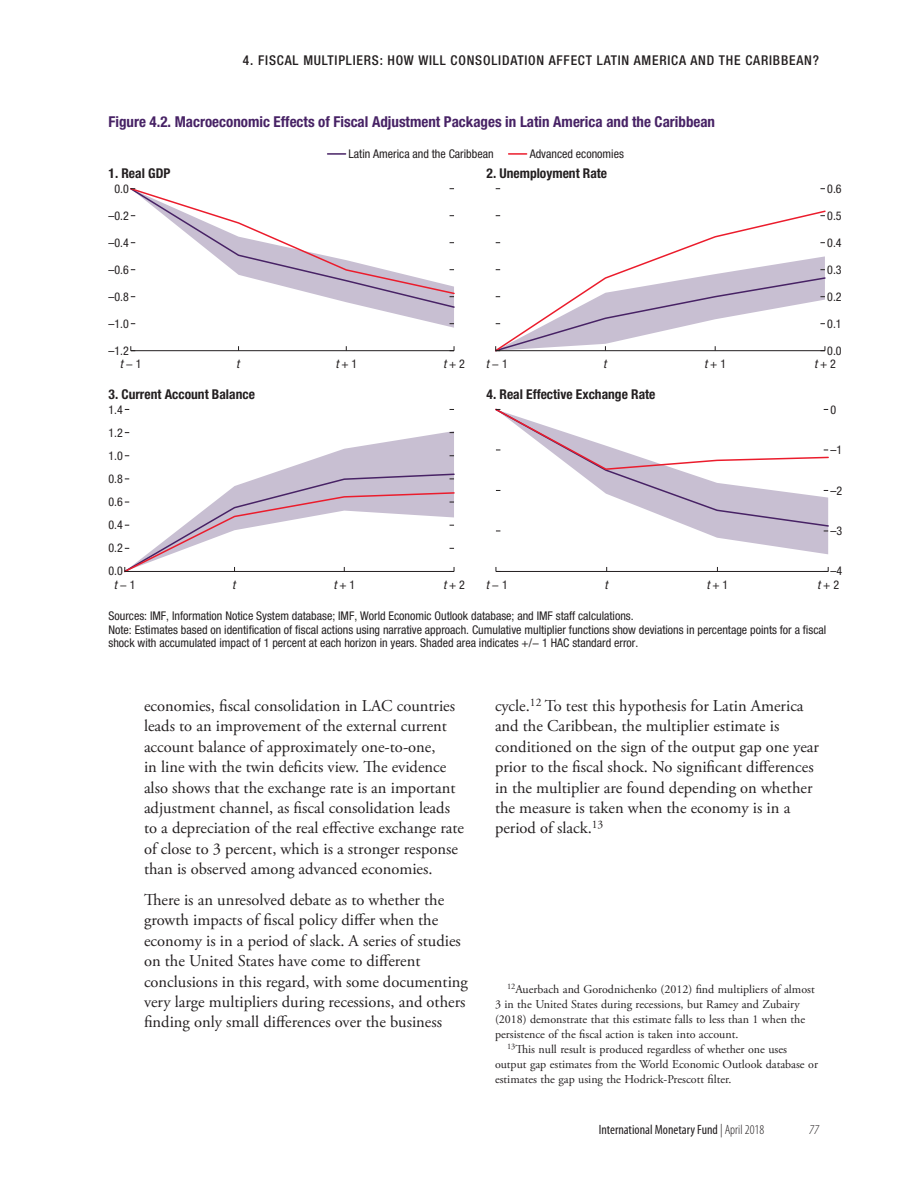
<style>
.page{position:relative;width:918px;height:1188px;background:#fff}
.page>*{position:absolute;margin:0;border:0;box-sizing:border-box;transform-origin:0 0}
.t1{font:16.5px/20.4px "Adobe Garamond Pro";color:#231f20}
.t2{font:700 condensed 15px "Helvetica Neue LT Std";color:#472265}
.t3{font:700 condensed 13.5px "Helvetica Neue LT Std";color:#231f20}
.t4{font:500 condensed 13.5px "Helvetica Neue LT Std";letter-spacing:.06em;color:#231f20}
.t5{font:condensed 13.5px "Myriad Pro";color:#231f20}
.t6{font:italic 300 condensed 13.5px "Myriad Pro";color:#231f20}
.t7{font:condensed 12px/13.5px "Helvetica Neue LT Std";color:#231f20}
.t8{font:12px "Adobe Garamond Pro";color:#231f20}
.t9{font:italic condensed 12px "Helvetica Neue LT Std";color:#231f20}
.s1{font-style:italic}
.s2{font-weight:300}
</style>
<div class="page">
<svg style="left:131px;top:309px;width:323px;height:19px"></svg>
<svg style="left:703px;top:532px;width:125px;height:22px;fill:#c8bfd2"></svg>
<svg style="left:125px;top:431px;width:329px;height:42px"></svg>
<svg style="left:495px;top:210px;width:331px;height:46px"></svg>
<hr style="left:131px;top:350px;width:323px;height:1px;background:#231f20">
<hr style="left:496px;top:571px;width:332px;height:1px;background:#231f20">
<svg style="left:130px;top:188px;width:325px;height:121px"></svg>
<svg style="left:495px;top:256px;width:331px;height:96px"></svg>
<svg style="left:124px;top:473px;width:331px;height:100px"></svg>
<svg style="left:495px;top:408px;width:334px;height:124px"></svg>
<svg style="left:824px;top:567px;width:5px;height:5px"></svg>
<svg style="left:328px;top:153px;width:18px;height:2px"></svg>
<svg style="left:509px;top:153px;width:18px;height:2px"></svg>
<p class="t4" style="left:243px;top:52px;width:43px">4. FISCAL</p>
<p class="t4" style="left:303px;top:52px;width:18px">MULTI</p>
<p class="t4" style="left:338px;top:52px;width:15px">PLIER</p>
<p class="t4" style="left:372px;top:52px;width:147px">S: HOW WILL CONSOLIDATION</p>
<p class="t4" style="left:549px;top:52px;width:16px">AFFECT</p>
<p class="t4" style="left:597px;top:52px;width:15px">LATIN</p>
<p class="t4" style="left:634px;top:52px;width:17px">AMERICA</p>
<p class="t4" style="left:690px;top:52px;width:37px">AN D THE</p>
<p class="t4" style="left:745px;top:52px;width:75px">CARIBBEAN?</p>
<p class="t2" style="left:109px;top:112px;width:608px">Figure 4.2. Macroeconomic Effects of Fiscal Adjustment Packages in Latin America and the Caribbean</p>
<p class="t7" style="left:349px;top:147px;width:147px">Latin America and the Caribbean</p>
<p class="t7" style="left:530px;top:147px;width:96px">Advanced economies</p>
<p class="t3" style="left:109px;top:165px;width:63px">1. Real GDP</p>
<p class="t3" style="left:487px;top:165px;width:122px">2. Unemployment Rate</p>
<p class="t7" style="left:115px;top:182px;width:16px">0.0</p>
<p class="t7" style="left:827px;top:182px;width:16px">0.6</p>
<p class="t7" style="left:109px;top:209px;width:22px">–0.2</p>
<p class="t7" style="left:827px;top:209px;width:16px">0.5</p>
<p class="t7" style="left:109px;top:236px;width:22px">–0.4</p>
<p class="t7" style="left:109px;top:263px;width:22px">–0.6</p>
<p class="t7" style="left:827px;top:236px;width:16px">0.4</p>
<p class="t7" style="left:827px;top:263px;width:16px">0.3</p>
<p class="t7" style="left:109px;top:290px;width:22px">–0.8</p>
<p class="t7" style="left:827px;top:290px;width:16px">0.2</p>
<p class="t7" style="left:109px;top:317px;width:22px">–1.0</p>
<p class="t7" style="left:827px;top:317px;width:16px">0.1</p>
<p class="t7" style="left:109px;top:343px;width:22px">–1.2</p>
<p class="t7" style="left:827px;top:343px;width:16px">0.0</p>
<p class="t7" style="left:120px;top:357px;width:23px"><span class="s1">t</span>− 1</p>
<p class="t9" style="left:236px;top:357px;width:5px">t</p>
<p class="t7" style="left:335px;top:357px;width:23px"><span class="s1">t</span> + 1</p>
<p class="t7" style="left:443px;top:357px;width:23px"><span class="s1">t</span> + 2</p>
<p class="t7" style="left:486px;top:357px;width:23px"><span class="s1">t</span>− 1</p>
<p class="t9" style="left:603px;top:357px;width:5px">t</p>
<p class="t7" style="left:704px;top:357px;width:23px"><span class="s1">t</span> + 1</p>
<p class="t7" style="left:814px;top:357px;width:23px"><span class="s1">t</span> + 2</p>
<p class="t3" style="left:109px;top:386px;width:148px">3. Current Account Balance</p>
<p class="t7" style="left:109px;top:403px;width:16px">1.4</p>
<p class="t7" style="left:109px;top:426px;width:16px">1.2</p>
<p class="t7" style="left:109px;top:444px;width:16px;line-height:23.1px">1.0<br>0.8</p>
<p class="t7" style="left:109px;top:495px;width:16px">0.6</p>
<p class="t7" style="left:109px;top:518px;width:16px">0.4</p>
<p class="t7" style="left:109px;top:541px;width:16px">0.2</p>
<p class="t7" style="left:109px;top:564px;width:16px">0.0</p>
<p class="t3" style="left:487px;top:386px;width:170px">4. Real Effective Exchange Rate</p>
<p class="t7" style="left:831px;top:403px;width:7px">0</p>
<p class="t7" style="left:831px;top:443px;width:13px">–1</p>
<p class="t7" style="left:831px;top:484px;width:13px">–2</p>
<p class="t7" style="left:831px;top:524px;width:13px">–3</p>
<p class="t7" style="left:831px;top:564px;width:13px">–4</p>
<p class="t7" style="left:114px;top:578px;width:23px"><span class="s1">t</span>− 1</p>
<p class="t9" style="left:232px;top:578px;width:5px">t</p>
<p class="t7" style="left:333px;top:578px;width:23px"><span class="s1">t</span> + 1</p>
<p class="t7" style="left:443px;top:578px;width:23px"><span class="s1">t</span> + 2</p>
<p class="t7" style="left:486px;top:578px;width:23px"><span class="s1">t</span>− 1</p>
<p class="t9" style="left:604px;top:578px;width:5px">t</p>
<p class="t7" style="left:707px;top:578px;width:23px"><span class="s1">t</span> + 1</p>
<p class="t7" style="left:817px;top:578px;width:23px"><span class="s1">t</span> + 2</p>
<p class="t7" style="left:109px;top:609px;width:719px">Sources: IMF, Information Notice System database; IMF, World Economic Outlook database; and IMF staff calculations.<br>Note: Estimates based on identification of fiscal actions using narrative approach. Cumulative multiplier functions show deviations in percentage points for a fiscal shock with accumulated impact of 1 percent at each horizon in years. Shaded area indicates +/− 1 HAC standard error.</p>
<p class="t1" style="left:144px;top:696px;width:322px">economies, fiscal consolidation in LAC countries leads to an improvement of the external current account balance of approximately one-to-one,<br>in line with the twin deficits view. The evidence also shows that the exchange rate is an important adjustment channel, as fiscal consolidation leads to a depreciation of the real effective exchange rate of close to 3 percent, which is a stronger response than is observed among advanced economies.</p>
<p class="t1" style="left:144px;top:890px;width:325px">There is an unresolved debate as to whether the growth impacts of fiscal policy differ when the economy is in a period of slack. A series of studies on the United States have come to different conclusions in this regard, with some documenting very large multipliers during recessions, and others finding only small differences over the business</p>
<p class="t1" style="left:495px;top:696px;width:326px">cycle.<sup>12</sup> To test this hypothesis for Latin America and the Caribbean, the multiplier estimate is conditioned on the sign of the output gap one year prior to the fiscal shock. No significant differences in the multiplier are found depending on whether the measure is taken when the economy is in a period of slack.<sup>13</sup></p>
<p class="t8" style="left:507px;top:982px;width:309px"><sup>12</sup>Auerbach and Gorodnichenko (2012) find multipliers of almost</p>
<p class="t8" style="left:495px;top:997px;width:306px">3 in the United States during recessions, but Ramey and Zubairy</p>
<p class="t8" style="left:495px;top:1012px;width:312px">(2018) demonstrate that this estimate falls to less than 1 when the</p>
<p class="t8" style="left:495px;top:1027px;width:245px">persistence of the fiscal action is taken into account.</p>
<p class="t8" style="left:507px;top:1042px;width:282px"><sup>13</sup>This null result is produced regardless of whether one uses</p>
<p class="t8" style="left:495px;top:1057px;width:324px">output gap estimates from the World Economic Outlook database or</p>
<p class="t8" style="left:495px;top:1072px;width:238px">estimates the gap using the Hodrick-Prescott filter.</p>
<p class="t5" style="left:599px;top:1122px;width:167px">International Monetary Fund <span class="s2">| April 2018</span></p>
<p class="t6" style="left:809px;top:1122px;width:11px">77</p>
</div>
